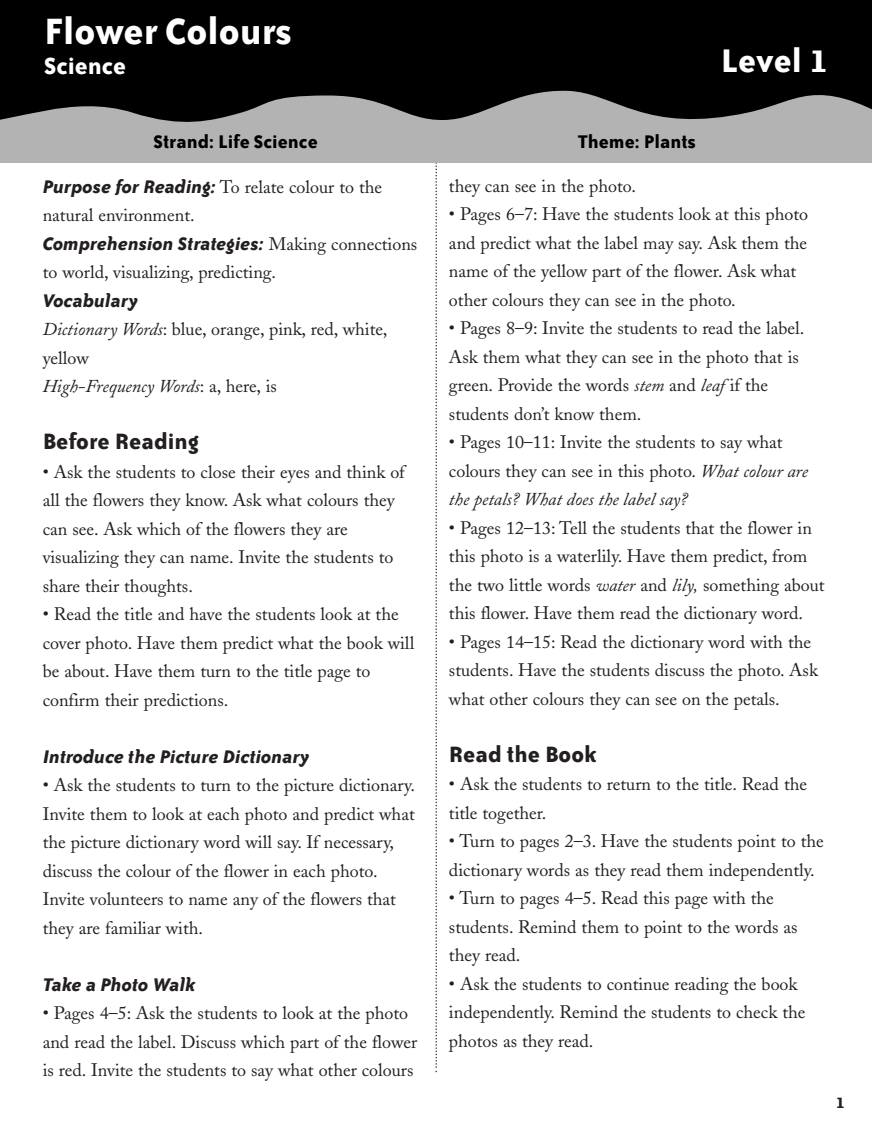
<style>
.page{position:relative;width:872px;height:1134px;background:#fff}
.page>*{position:absolute;margin:0;border:0;box-sizing:border-box;transform-origin:0 0}
.t1{font:700 42px "Bailey Sans ITC";color:#fff}
.t2{font:700 37.5px "Bailey Sans ITC";color:#fff}
.t3{font:700 27px "Bailey Sans ITC";color:#fff}
.t4{font:700 25.5px "Bailey Sans ITC";color:#231f20}
.t5{font:italic 700 21px "Bailey Sans ITC";color:#231f20}
.t6{font:700 21px "Bailey Sans ITC";color:#000}
.t7{font:18px/28.5px "Adobe Caslon";color:#231f20}
.t8{font:700 18px "Bailey Sans ITC";color:#231f20}
.s1{font-family:"Bailey Sans ITC";font-weight:700;font-style:italic;font-size:21px}
.s2{font-family:"Adobe Caslon";font-weight:400;font-style:normal;font-size:18px}
.s3{font-style:italic}
</style>
<div class="page">
<svg style="left:435px;top:163px;width:2px;height:909px"></svg>
<div style="left:0;top:0;width:872px;height:163px;background:#b3b3b3"></div>
<svg style="left:0;top:0;width:872px;height:122px;background:#141414"></svg>
<h1 class="t1" style="left:44px;top:14px;width:249px">Flower Colours</h1>
<h3 class="t3" style="left:44px;top:55px;width:83px">Science</h3>
<h2 class="t2" style="left:720px;top:45px;width:109px">Level 1</h2>
<p class="t6" style="left:154px;top:134px;width:166px">Strand: Life Science</p>
<p class="t6" style="left:577px;top:134px;width:120px">Theme: Plants</p>
<p class="t7" style="left:43px;top:174px;width:341px"><span class="s1">Purpose for Reading:</span> To relate colour to the natural environment.</p>
<p class="t5" style="left:43px;top:235px;width:376px">Comprehension Strategies: <span class="s2">Making connections</span></p>
<p class="t7" style="left:43px;top:260px;width:235px">to world, visualizing, predicting.</p>
<p class="t5" style="left:43px;top:292px;width:97px">Vocabulary</p>
<p class="t7" style="left:43px;top:317px;width:346px"><span class="s3">Dictionary Words</span>: blue, orange, pink, red, white, yellow<br><span class="s3">High-Frequency Words</span>: a, here, is</p>
<h3 class="t4" style="left:43px;top:431px;width:158px">Before Reading</h3>
<p class="t7" style="left:43px;top:459px;width:364px">• Ask the students to close their eyes and think of all the flowers they know. Ask what colours they can see. Ask which of the flowers they are visualizing they can name. Invite the students to share their thoughts.</p>
<p class="t7" style="left:43px;top:602px;width:373px">• Read the title and have the students look at the cover photo. Have them predict what the book will be about. Have them turn to the title page to confirm their predictions.</p>
<p class="t5" style="left:43px;top:748px;width:268px">Introduce the Picture Dictionary</p>
<p class="t7" style="left:43px;top:773px;width:374px">• Ask the students to turn to the picture dictionary.<br>Invite them to look at each photo and predict what the picture dictionary word will say. If necessary, discuss the colour of the flower in each photo.<br>Invite volunteers to name any of the flowers that they are familiar with.</p>
<p class="t5" style="left:43px;top:976px;width:154px">Take a Photo Walk</p>
<p class="t7" style="left:43px;top:1001px;width:376px">• Pages 4–5: Ask the students to look at the photo and read the label. Discuss which part of the flower is red. Invite the students to say what other colours</p>
<p class="t7" style="left:449px;top:173px;width:188px">they can see in the photo.</p>
<p class="t7" style="left:449px;top:202px;width:360px">• Pages 6–7: Have the students look at this photo and predict what the label may say. Ask them the name of the yellow part of the flower. Ask what other colours they can see in the photo.</p>
<p class="t7" style="left:449px;top:316px;width:357px">• Pages 8–9: Invite the students to read the label.<br>Ask them what they can see in the photo that is green. Provide the words <span class="s3">stem</span> and <span class="s3">leaf</span> if the students don’t know them.</p>
<p class="t7" style="left:449px;top:430px;width:360px">• Pages 10–11: Invite the students to say what colours they can see in this photo. <span class="s3">What colour are the petals? What does the label say?</span></p>
<p class="t7" style="left:449px;top:515px;width:377px">• Pages 12–13: Tell the students that the flower in this photo is a waterlily. Have them predict, from the two little words <span class="s3">water</span> and <span class="s3">lily,</span> something about this flower. Have them read the dictionary word.</p>
<p class="t7" style="left:449px;top:629px;width:370px">• Pages 14–15: Read the dictionary word with the students. Have the students discuss the photo. Ask what other colours they can see on the petals.</p>
<h3 class="t4" style="left:449px;top:744px;width:149px">Read the Book</h3>
<p class="t7" style="left:449px;top:772px;width:359px">• Ask the students to return to the title. Read the title together.</p>
<p class="t7" style="left:449px;top:829px;width:376px">• Turn to pages 2–3. Have the students point to the dictionary words as they read them independently.</p>
<p class="t7" style="left:449px;top:886px;width:350px">• Turn to pages 4–5. Read this page with the students. Remind them to point to the words as they read.</p>
<p class="t7" style="left:449px;top:971px;width:358px">• Ask the students to continue reading the book independently. Remind the students to check the photos as they read.</p>
<p class="t8" style="left:835px;top:1095px;width:11px">1</p>
</div>
